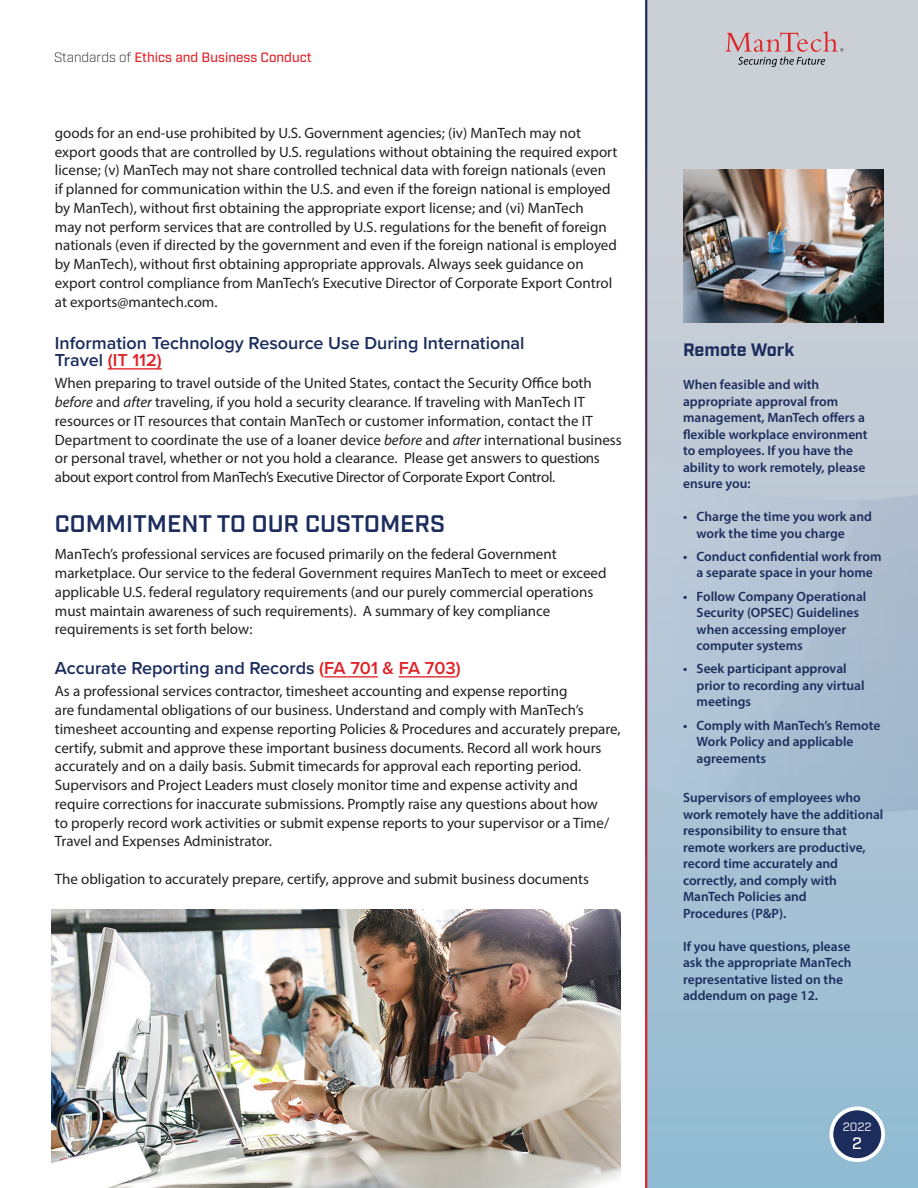
<style>
.page{position:relative;width:918px;height:1188px;background:#fff}
.page>*{position:absolute;margin:0;border:0;box-sizing:border-box;transform-origin:0 0}
._2016_Header_2{font:600 24px "Industry";color:#1c2d5d}
._2016_Header_3{font:600 18px "Proxima Nova";color:#1c2d5d}
._2016_Header_3-2{font:600 18px "Proxima Nova";color:#e12227}
.t1{font:700 18px "Industry";letter-spacing:-.005em;color:#1c2d5d}
.t2{font:500 16.5px "Industry";color:#fff}
.Main_Body_Text{font:15px/18.8px "Myriad Pro";color:#231f20}
.Side_Bar{font:600 13.5px/16.5px "Myriad Pro";color:#1c2d5d}
.t3{font:500 13.5px "Industry";color:#e12227}
.t4{font:12px "Industry";color:#fff}
.s1{font-weight:300;color:#231f20}
.s2{color:#1c2d5d}
.s3{font-style:italic}
.s4{color:#e12227}
</style>
<div class="page">
<img style="left:647px;top:0;width:271px;height:1188px">
<svg style="left:829px;top:1106px;width:56px;height:56px"></svg>
<div style="left:833px;top:1110px;width:48px;height:48px;background:#1c2d5d;border-radius:50%"></div>
<svg style="left:725px;top:31px;width:118px;height:36px;background:#c4b1b8"></svg>
<hr style="left:108px;top:368px;width:54px;height:2px;background:#e12227">
<hr style="left:324px;top:676px;width:54px;height:2px;background:#e12227">
<hr style="left:399px;top:676px;width:57px;height:2px;background:#e12227">
<img style="left:683px;top:170px;width:201px;height:153px">
<img style="left:52px;top:909px;width:569px;height:279px">
<p class="t3" style="left:54px;top:50px;width:259px"><span class="s1">Standards of</span> Ethics and Business Conduct</p>
<p class="Main_Body_Text" style="left:55px;top:123px;width:564px">goods for an end-use prohibited by U.S. Government agencies; (iv) ManTech may not export goods that are controlled by U.S. regulations without obtaining the required export license; (v) ManTech may not share controlled technical data with foreign nationals (even if planned for communication within the U.S. and even if the foreign national is employed by ManTech), without first obtaining the appropriate export license; and (vi) ManTech<br>may not perform services that are controlled by U.S. regulations for the benefit of foreign nationals (even if directed by the government and even if the foreign national is employed by ManTech), without first obtaining appropriate approvals. Always seek guidance on export control compliance from ManTech’s Executive Director of Corporate Export Control at exports@mantech.com.</p>
<p class="_2016_Header_3" style="left:55px;top:330px;width:471px">Information Technology Resource Use During International</p>
<p class="_2016_Header_3-2" style="left:55px;top:347px;width:108px"><span class="s2">Travel</span> (IT 112)</p>
<p class="Main_Body_Text" style="left:55px;top:374px;width:569px">When preparing to travel outside of the United States, contact the Security Office both <span class="s3">before</span> and <span class="s3">after</span> traveling, if you hold a security clearance. If traveling with ManTech IT resources or IT resources that contain ManTech or customer information, contact the IT Department to coordinate the use of a loaner device <span class="s3">before</span> and <span class="s3">after</span> international business or personal travel, whether or not you hold a clearance. Please get answers to questions about export control from ManTech’s Executive Director of Corporate Export Control.</p>
<p class="_2016_Header_2" style="left:55px;top:510px;width:361px">COMMITMENT TO OUR CUSTOMERS</p>
<p class="Main_Body_Text" style="left:55px;top:545px;width:553px">ManTech’s professional services are focused primarily on the federal Government marketplace. Our service to the federal Government requires ManTech to meet or exceed applicable U.S. federal regulatory requirements (and our purely commercial operations must maintain awareness of such requirements). A summary of key compliance requirements is set forth below:</p>
<p class="_2016_Header_3" style="left:55px;top:655px;width:407px">Accurate Reporting and Records <span class="s4">(FA 701 &amp; FA 703)</span></p>
<p class="Main_Body_Text" style="left:55px;top:682px;width:567px">As a professional services contractor, timesheet accounting and expense reporting<br>are fundamental obligations of our business. Understand and comply with ManTech’s timesheet accounting and expense reporting Policies &amp; Procedures and accurately prepare, certify, submit and approve these important business documents. Record all work hours accurately and on a daily basis. Submit timecards for approval each reporting period.<br>Supervisors and Project Leaders must closely monitor time and expense activity and require corrections for inaccurate submissions. Promptly raise any questions about how<br>to properly record work activities or submit expense reports to your supervisor or a Time/ Travel and Expenses Administrator.</p>
<p class="Main_Body_Text" style="left:55px;top:869px;width:536px">The obligation to accurately prepare, certify, approve and submit business documents</p>
<p class="t1" style="left:683px;top:339px;width:113px">Remote Work</p>
<p class="Side_Bar" style="left:683px;top:376px;width:186px">When feasible and with appropriate approval from management, ManTech offers a flexible workplace environment</p>
<p class="Side_Bar" style="left:683px;top:442px;width:184px">to employees. If you have the ability to work remotely, please ensure you:</p>
<p class="Side_Bar" style="left:697px;top:508px;width:177px;text-indent:-14px">• Charge the time you work and work the time you charge</p>
<p class="Side_Bar" style="left:683px;top:548px;width:200px;text-align:center">• Conduct confidential work from a separate space in your home</p>
<p class="Side_Bar" style="left:697px;top:587px;width:171px;text-indent:-14px">• Follow Company Operational<br>Security (OPSEC) Guidelines when accessing employer computer systems</p>
<p class="Side_Bar" style="left:697px;top:660px;width:169px;text-indent:-14px">• Seek participant approval prior to recording any virtual meetings</p>
<p class="Side_Bar" style="left:697px;top:716px;width:185px;text-indent:-14px">• Comply with ManTech’s Remote<br>Work Policy and applicable agreements</p>
<p class="Side_Bar" style="left:683px;top:789px;width:202px">Supervisors of employees who work remotely have the additional responsibility to ensure that remote workers are productive, record time accurately and correctly, and comply with<br>ManTech Policies and</p>
<p class="Side_Bar" style="left:683px;top:905px;width:105px">Procedures (P&amp;P).</p>
<p class="Side_Bar" style="left:683px;top:938px;width:170px">If you have questions, please ask the appropriate ManTech representative listed on the addendum on page 12.</p>
<p class="t4" style="left:843px;top:1119px;width:31px">2022</p>
<p class="t2" style="left:852px;top:1133px;width:11px">2</p>
</div>
